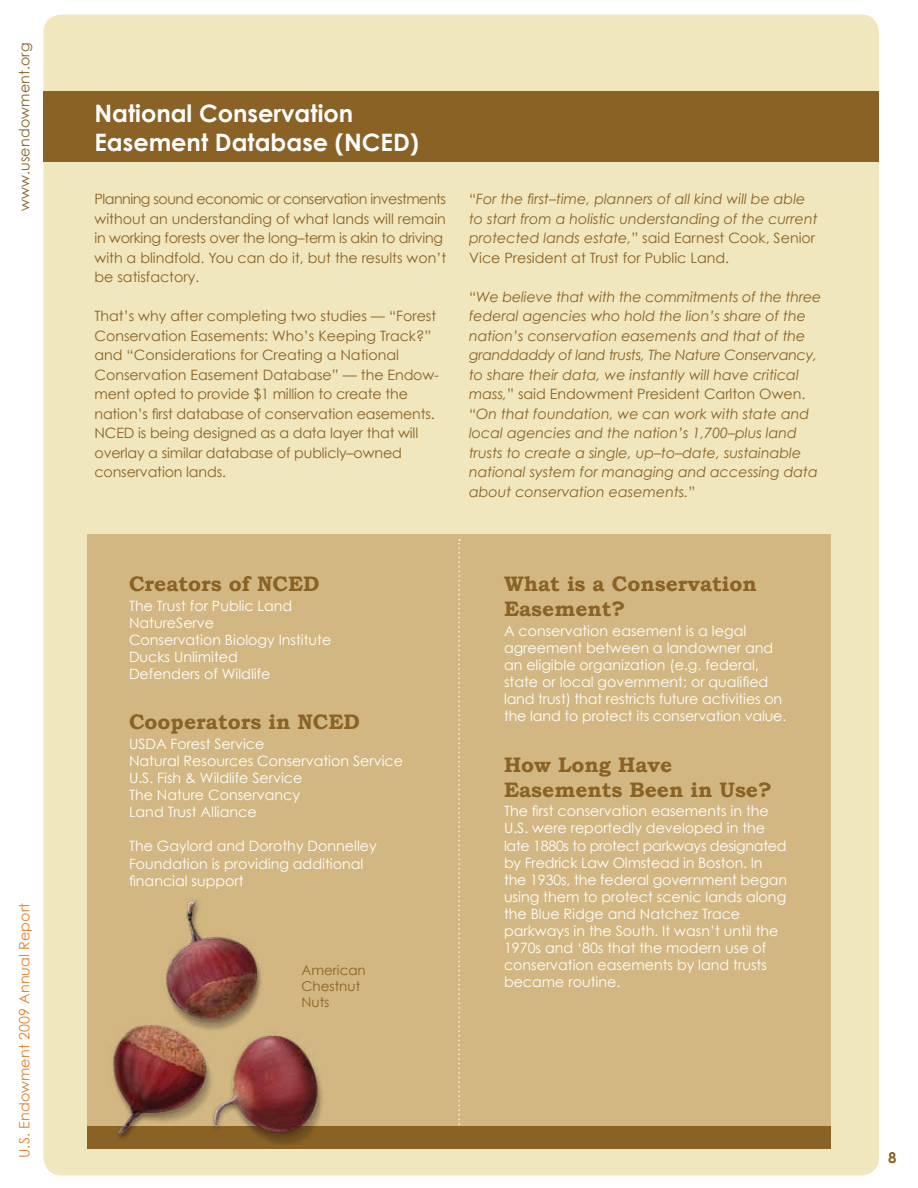
<style>
.page{position:relative;width:918px;height:1188px;background:#fff}
.page>*{position:absolute;margin:0;border:0;box-sizing:border-box;transform-origin:0 0}
.t1{font:700 24px/28.8px "Century Gothic";color:#fff}
.t2{font:700 21px/25.2px "Bookman Old Style";color:#8a6225}
.t3{font:700 15px "Century Gothic";color:#8a6225}
.t4{font:14.25px/17.1px "Century Gothic";color:#fff}
.t5{font:italic 14.25px/19.5px "Century Gothic";color:#8a6225}
.t6{font:14.25px/19.5px "Century Gothic";letter-spacing:-.01em;color:#8a6225}
.t7{font:14.25px "Century Gothic";letter-spacing:.01em;color:#e0822c}
.t8{font:14.25px "Century Gothic";letter-spacing:.01em;color:#8a6225}
.t9{font:13.5px/16.2px "Century Gothic";color:#8a6225}
.s1{font-style:normal}
</style>
<div class="page">
<div style="left:44px;top:14px;width:835px;height:1161px;background:#f0e7be;border-radius:18px"></div>
<div style="left:87px;top:534px;width:744px;height:596px;background:#d2b782"></div>
<svg style="left:458px;top:539px;width:2px;height:588px"></svg>
<div style="left:87px;top:1127px;width:744px;height:22px;background:#8a6225"></div>
<img style="left:108px;top:899px;width:218px;height:245px">
<div style="left:44px;top:92px;width:835px;height:70px;background:#8a6225"></div>
<p class="t8" style="left:16px;top:211px;width:170px;rotate:-90deg">www.usendowment.org</p>
<p class="t7" style="left:16px;top:1158px;width:256px;rotate:-90deg">U.S. Endowment 2009 Annual Report</p>
<h1 class="t1" style="left:94px;top:98px;width:326px">National Conservation<br>Easement Database (NCED)</h1>
<p class="t6" style="left:94px;top:189px;width:353px">Planning sound economic or conservation investments without an understanding of what lands will remain in working forests over the long–term is akin to driving with a blindfold. You can do it, but the results won’t be satisfactory.</p>
<p class="t6" style="left:94px;top:306px;width:346px">That’s why after completing two studies — “Forest Conservation Easements: Who’s Keeping Track?” and “Considerations for Creating a National Conservation Easement Database” — the Endow&shy;ment opted to provide $1 million to create the nation’s first database of conservation easements.<br>NCED is being designed as a data layer that will overlay a similar database of publicly–owned conservation lands.</p>
<p class="t5" style="left:469px;top:189px;width:350px"><span class="s1">“</span>For the first–time, planners of all kind will be able to start from a holistic understanding of the current protected lands estate,<span class="s1">” said Earnest Cook, Senior Vice President at Trust for Public Land.</span></p>
<p class="t5" style="left:469px;top:286px;width:354px"><span class="s1">“</span>We believe that with the commitments of the three federal agencies who hold the lion’s share of the nation’s conservation easements and that of the granddaddy of land trusts, The Nature Conservancy, to share their data, we instantly will have critical mass,<span class="s1">” said Endowment President Carlton Owen. “</span>On that foundation, we can work with state and local agencies and the nation’s 1,700–plus land trusts to create a single, up–to–date, sustainable national system for managing and accessing data about conservation easements.<span class="s1">”</span></p>
<h2 class="t2" style="left:129px;top:571px;width:192px">Creators of NCED</h2>
<p class="t4" style="left:129px;top:597px;width:204px">The Trust for Public Land<br>NatureServe<br>Conservation Biology Institute<br>Ducks Unlimited<br>Defenders of Wildlife</p>
<h2 class="t2" style="left:129px;top:709px;width:232px">Cooperators in NCED</h2>
<p class="t4" style="left:129px;top:735px;width:276px">USDA Forest Service<br>Natural Resources Conservation Service<br>U.S. Fish &amp; Wildlife Service<br>The Nature Conservancy<br>Land Trust Alliance</p>
<p class="t4" style="left:129px;top:838px;width:249px">The Gaylord and Dorothy Donnelley<br>Foundation is providing additional financial support</p>
<p class="t9" style="left:302px;top:961px;width:66px">American<br>Chestnut<br>Nuts</p>
<h2 class="t2" style="left:504px;top:571px;width:254px">What is a Conservation<br>Easement?</h2>
<p class="t4" style="left:504px;top:622px;width:284px">A conservation easement is a legal agreement between a landowner and an eligible organization (e.g. federal, state or local government; or qualified land trust) that restricts future activities on the land to protect its conservation value.</p>
<h2 class="t2" style="left:504px;top:752px;width:269px">How Long Have<br>Easements Been in Use?</h2>
<p class="t4" style="left:504px;top:802px;width:285px">The first conservation easements in the U.S. were reportedly developed in the late 1880s to protect parkways designated by Fredrick Law Olmstead in Boston. In the 1930s, the federal government began using them to protect scenic lands along the Blue Ridge and Natchez Trace parkways in the South. It wasn’t until the 1970s and ‘80s that the modern use of conservation easements by land trusts became routine.</p>
<p class="t3" style="left:888px;top:1148px;width:10px">8</p>
</div>
